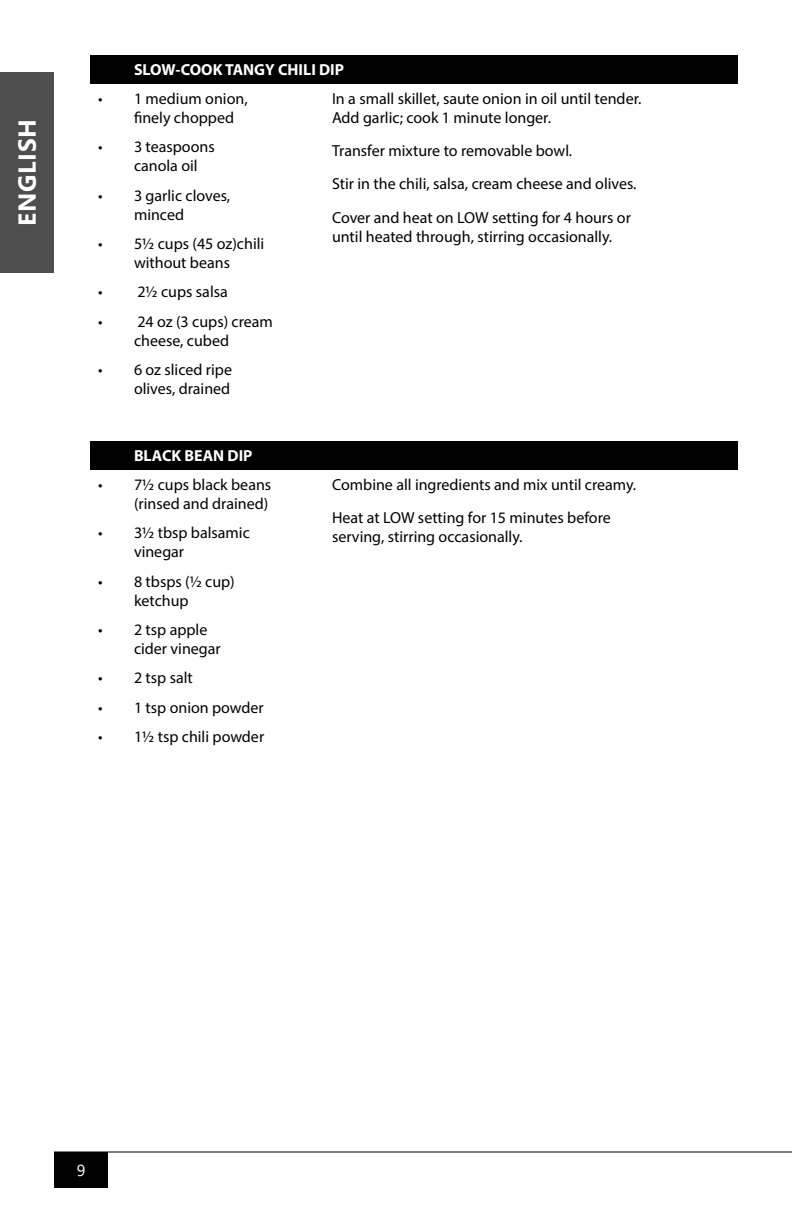
<style>
.page{position:relative;width:792px;height:1224px;background:#fff}
.page>*{position:absolute;margin:0;border:0;box-sizing:border-box;transform-origin:0 0}
.t1{font:700 24.4px "Segoe UI";letter-spacing:.03em;color:#fff}
.t2{font:16px/19.2px "Myriad Pro";color:#000}
.t3{font:700 16px "Myriad Pro";color:#fff}
.t4{font:16px "Segoe UI";color:#fff}
</style>
<div class="page">
<div style="left:0;top:72px;width:54px;height:201px;background:#4e4e4e"></div>
<hr style="left:54px;top:1152px;width:738px;height:1px;background:#000">
<div style="left:54px;top:1152px;width:54px;height:36px;background:#000"></div>
<div style="left:90px;top:55px;width:648px;height:29px;background:#000"></div>
<div style="left:90px;top:441px;width:648px;height:29px;background:#000"></div>
<h1 class="t1" style="left:4px;top:226px;width:109px;rotate:-90deg">ENGLISH</h1>
<p class="t3" style="left:134px;top:59px;width:212px">SLOW-COOK TANGY CHILI DIP</p>
<p class="t2" style="left:134px;top:89px;width:115px;text-indent:-36px">• 1 medium onion, finely chopped</p>
<p class="t2" style="left:134px;top:137px;width:82px;text-indent:-36px">• 3 teaspoons canola oil</p>
<p class="t2" style="left:134px;top:185px;width:98px;text-indent:-36px">• 3 garlic cloves, minced</p>
<p class="t2" style="left:98px;top:234px;width:168px;text-align:center">• 5½ cups (45 oz)chili without beans</p>
<p class="t2" style="left:98px;top:282px;width:131px">• 2½ cups salsa</p>
<p class="t2" style="left:98px;top:311px;width:176px;text-align:center">• 24 oz (3 cups) cream cheese, cubed</p>
<p class="t2" style="left:98px;top:360px;width:136px;text-align:right">• 6 oz sliced ripe olives, drained</p>
<p class="t2" style="left:332px;top:89px;width:311px">In a small skillet, saute onion in oil until tender.<br>Add garlic; cook 1 minute longer.</p>
<p class="t2" style="left:332px;top:141px;width:242px">Transfer mixture to removable bowl.</p>
<p class="t2" style="left:332px;top:174px;width:306px">Stir in the chili, salsa, cream cheese and olives.</p>
<p class="t2" style="left:332px;top:207px;width:300px">Cover and heat on LOW setting for 4 hours or until heated through, stirring occasionally.</p>
<p class="t3" style="left:134px;top:445px;width:120px">BLACK BEAN DIP</p>
<p class="t2" style="left:98px;top:475px;width:175px;text-align:right">• 7½ cups black beans (rinsed and drained)</p>
<p class="t2" style="left:134px;top:523px;width:117px;text-indent:-36px">• 3½ tbsp balsamic vinegar</p>
<p class="t2" style="left:134px;top:571px;width:102px;text-indent:-36px">• 8 tbsps (½ cup) ketchup</p>
<p class="t2" style="left:134px;top:620px;width:88px;text-indent:-36px">• 2 tsp apple cider vinegar</p>
<p class="t2" style="left:98px;top:668px;width:96px">• 2 tsp salt</p>
<p class="t2" style="left:98px;top:697px;width:167px">• 1 tsp onion powder</p>
<p class="t2" style="left:98px;top:727px;width:168px">• 1½ tsp chili powder</p>
<p class="t2" style="left:332px;top:475px;width:306px">Combine all ingredients and mix until creamy.</p>
<p class="t2" style="left:332px;top:508px;width:280px">Heat at LOW setting for 15 minutes before serving, stirring occasionally.</p>
<p class="t4" style="left:77px;top:1155px;width:10px">9</p>
</div>
